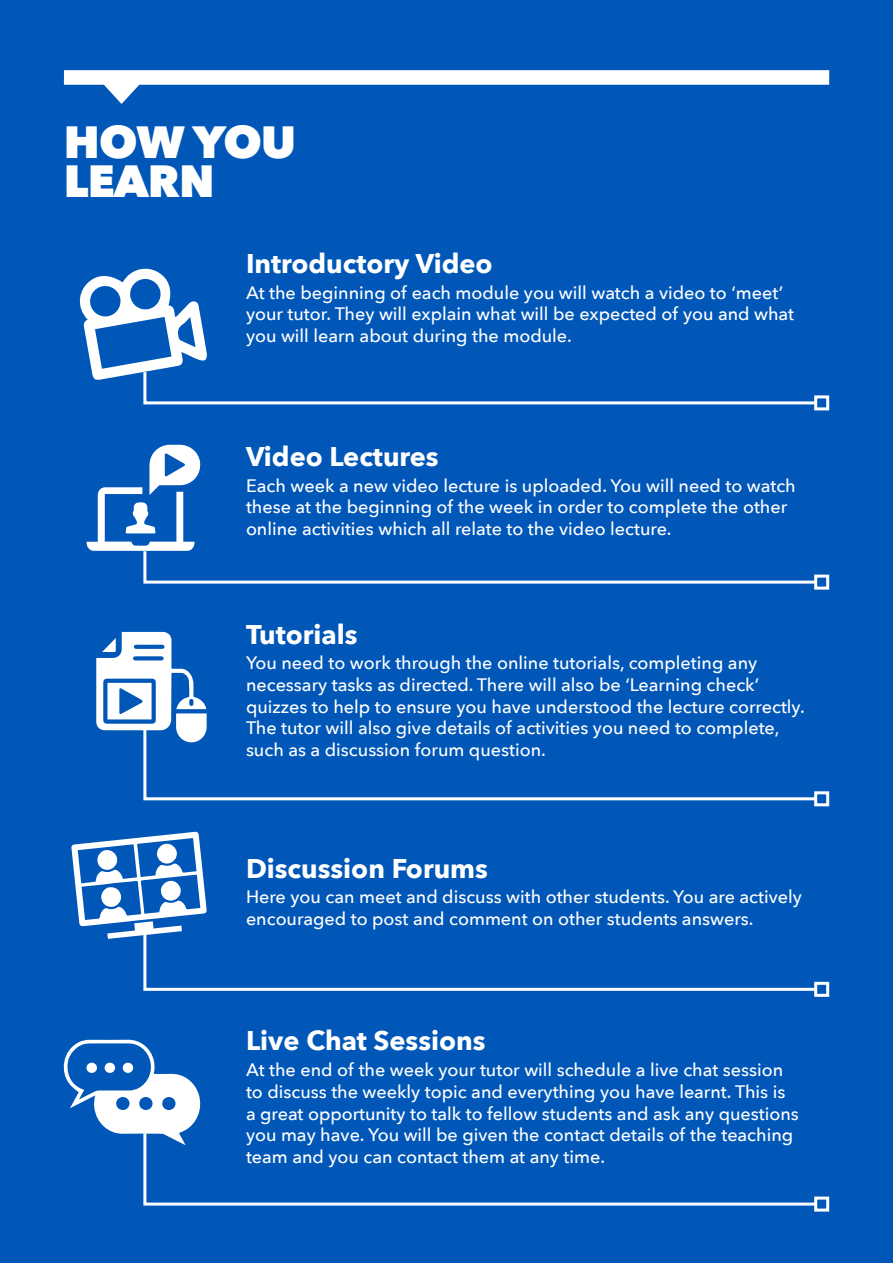
<style>
.page{position:relative;width:893px;height:1263px;background:#0057b8}
.page>*{position:absolute;margin:0;border:0;box-sizing:border-box;transform-origin:0 0}
.t1{font:800 45px/39px "Avenir Next";letter-spacing:-.02em;color:#fff}
.t2{font:700 27px "Avenir Next";color:#fff}
.t3{font:500 18px/21.6px "Avenir Next";color:#fff}
</style>
<div class="page">
<svg style="left:64px;top:70px;width:765px;height:34px"></svg>
<svg style="left:79px;top:268px;width:735px;height:137px"></svg>
<div style="left:814px;top:395px;width:15px;height:15px;border:3px solid #fff"></div>
<div style="left:814px;top:575px;width:15px;height:15px;border:3px solid #fff"></div>
<svg style="left:143px;top:742px;width:671px;height:59px"></svg>
<div style="left:814px;top:791px;width:15px;height:15px;border:3px solid #fff"></div>
<div style="left:814px;top:982px;width:15px;height:15px;border:3px solid #fff"></div>
<svg style="left:143px;top:1145px;width:671px;height:61px"></svg>
<div style="left:814px;top:1196px;width:15px;height:15px;border:3px solid #fff"></div>
<svg style="left:86px;top:445px;width:733px;height:140px"></svg>
<svg style="left:96px;top:632px;width:111px;height:110px"></svg>
<svg style="left:71px;top:832px;width:748px;height:160px"></svg>
<svg style="left:63px;top:1039px;width:138px;height:106px"></svg>
<div style="left:105px;top:1063px;width:10px;height:10px;background:#fff;border-radius:50%"></div>
<div style="left:86px;top:1063px;width:11px;height:10px;background:#fff;border-radius:50%"></div>
<div style="left:123px;top:1062px;width:10px;height:11px;background:#fff;border-radius:50%"></div>
<h1 class="t1" style="left:64px;top:122px;width:234px">HOW YOU<br>LEARN</h1>
<h2 class="t2" style="left:246px;top:240px;width:248px">Introductory Video</h2>
<p class="t3" style="left:246px;top:281px;width:550px">At the beginning of each module you will watch a video to ‘meet’ your tutor. They will explain what will be expected of you and what you will learn about during the module.</p>
<h2 class="t2" style="left:246px;top:433px;width:194px">Video Lectures</h2>
<p class="t3" style="left:246px;top:474px;width:551px">Each week a new video lecture is uploaded. You will need to watch these at the beginning of the week in order to complete the other online activities which all relate to the video lecture.</p>
<h2 class="t2" style="left:246px;top:611px;width:113px">Tutorials</h2>
<p class="t3" style="left:246px;top:652px;width:560px">You need to work through the online tutorials, completing any necessary tasks as directed. There will also be ‘Learning check’ quizzes to help to ensure you have understood the lecture correctly.<br>The tutor will also give details of activities you need to complete, such as a discussion forum question.</p>
<h2 class="t2" style="left:246px;top:845px;width:243px">Discussion Forums</h2>
<p class="t3" style="left:246px;top:886px;width:557px">Here you can meet and discuss with other students. You are actively encouraged to post and comment on other students answers.</p>
<h2 class="t2" style="left:246px;top:1017px;width:241px">Live Chat Sessions</h2>
<p class="t3" style="left:246px;top:1059px;width:554px">At the end of the week your tutor will schedule a live chat session to discuss the weekly topic and everything you have learnt. This is a great opportunity to talk to fellow students and ask any questions you may have. You will be given the contact details of the teaching team and you can contact them at any time.</p>
</div>
